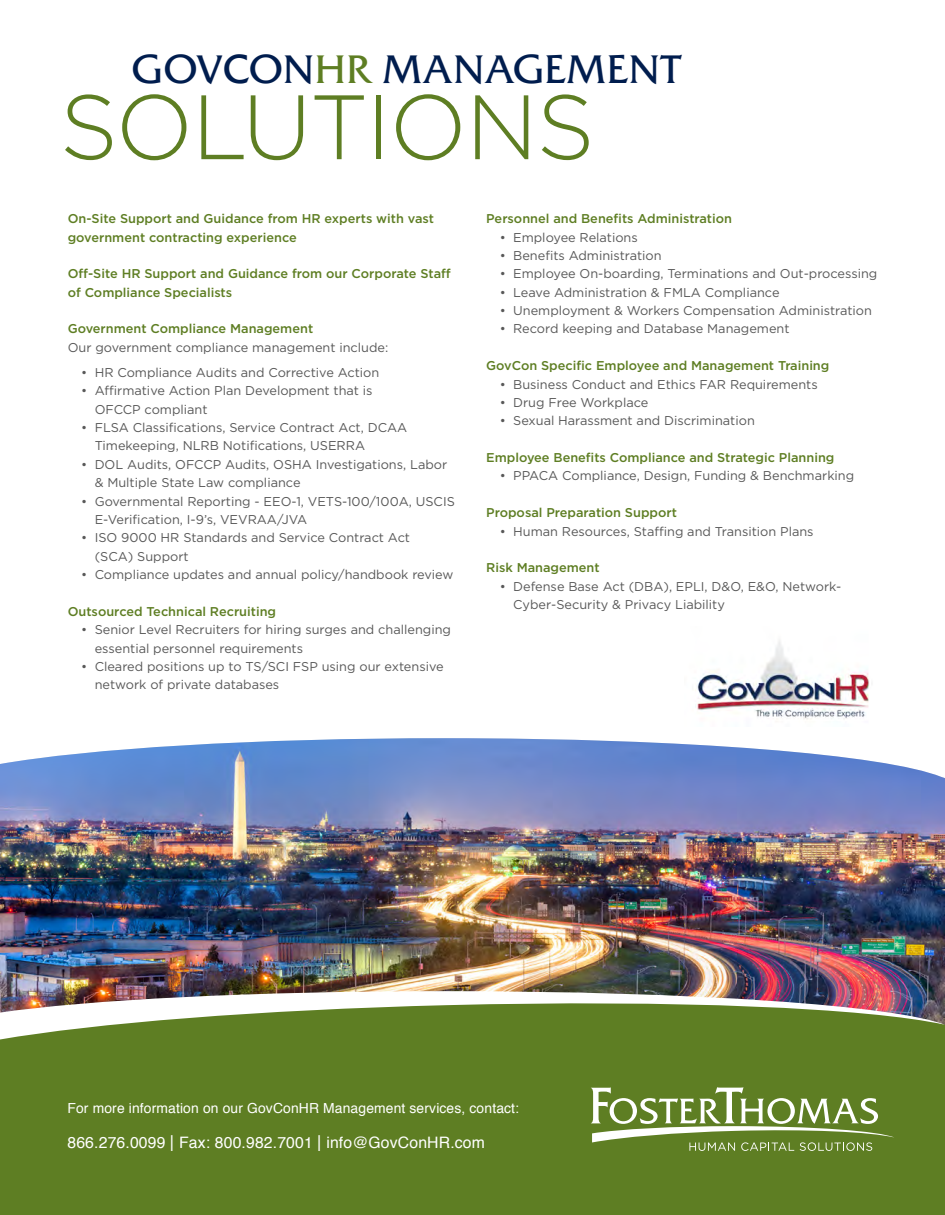
<style>
.page{position:relative;width:945px;height:1215px;background:#fff}
.page>*{position:absolute;margin:0;border:0;box-sizing:border-box;transform-origin:0 0}
.t1{font:300 91.2px "Gotham";letter-spacing:-.02em;color:#5e7e23}
.t2{font:40.05px "Fremont";color:#001d4e}
.t3{font:15.75px "Helvetica";letter-spacing:.01em;color:#fff}
.t4{font:13.8px "Helvetica";letter-spacing:.01em;color:#fff}
.t5{font:12.75px/18.3px "Gotham";color:#585858}
.t6{font:500 12.75px/18.3px "Gotham";color:#5e7e23}
.s1{color:#5e7e23}
.s2{font-size:22.05px}
</style>
<div class="page">
<img style="left:0;top:738px;width:945px;height:253px">
<div style="left:0;top:1039px;width:945px;height:176px;background:#5e7e23"></div>
<img style="left:0;top:991px;width:945px;height:48px">
<svg style="left:591px;top:1087px;width:303px;height:64px"></svg>
<img style="left:695px;top:640px;width:174px;height:80px">
<p class="t2" style="left:132px;top:45px;width:552px">GOVCON<span class="s1">HR</span> MANAGEMENT</p>
<p class="t1" style="left:60px;top:69px;width:537px">SOLUTIONS</p>
<p class="t6" style="left:68px;top:209px;width:368px">On-Site Support and Guidance from HR experts with vast government contracting experience</p>
<p class="t6" style="left:68px;top:264px;width:385px">Off-Site HR Support and Guidance from our Corporate Staff of Compliance Specialists</p>
<p class="t6" style="left:68px;top:320px;width:247px">Government Compliance Management</p>
<p class="t5" style="left:68px;top:338px;width:322px">Our government compliance management include:</p>
<p class="t5" style="left:81px;top:363px;width:300px">• HR Compliance Audits and Corrective Action</p>
<p class="t5" style="left:95px;top:381px;width:279px;text-indent:-14px">• Affirmative Action Plan Development that is<br>OFCCP compliant</p>
<p class="t5" style="left:95px;top:418px;width:314px;text-indent:-14px">• FLSA Classifications, Service Contract Act, DCAA<br>Timekeeping, NLRB Notifications, USERRA</p>
<p class="t5" style="left:95px;top:455px;width:354px;text-indent:-14px">• DOL Audits, OFCCP Audits, OSHA Investigations, Labor &amp; Multiple State Law compliance</p>
<p class="t5" style="left:95px;top:492px;width:362px;text-indent:-14px">• Governmental Reporting - EEO-1, VETS-100/100A, USCIS<br>E-Verification, I-9’s, VEVRAA/JVA</p>
<p class="t5" style="left:95px;top:528px;width:317px;text-indent:-14px">• ISO 9000 HR Standards and Service Contract Act (SCA) Support</p>
<p class="t5" style="left:81px;top:565px;width:374px">• Compliance updates and annual policy/handbook review</p>
<p class="t6" style="left:68px;top:602px;width:210px">Outsourced Technical Recruiting</p>
<p class="t5" style="left:95px;top:620px;width:358px;text-indent:-14px">• Senior Level Recruiters for hiring surges and challenging essential personnel requirements</p>
<p class="t5" style="left:95px;top:657px;width:351px;text-indent:-14px">• Cleared positions up to TS/SCI FSP using our extensive network of private databases</p>
<p class="t6" style="left:486px;top:209px;width:247px">Personnel and Benefits Administration</p>
<p class="t5" style="left:500px;top:228px;width:140px">• Employee Relations</p>
<p class="t5" style="left:500px;top:246px;width:164px">• Benefits Administration</p>
<p class="t5" style="left:500px;top:264px;width:379px">• Employee On-boarding, Terminations and Out-processing</p>
<p class="t5" style="left:500px;top:283px;width:281px">• Leave Administration &amp; FMLA Compliance</p>
<p class="t5" style="left:500px;top:301px;width:374px">• Unemployment &amp; Workers Compensation Administration</p>
<p class="t5" style="left:500px;top:319px;width:291px">• Record keeping and Database Management</p>
<p class="t6" style="left:486px;top:356px;width:345px">GovCon Specific Employee and Management Training</p>
<p class="t5" style="left:500px;top:375px;width:320px">• Business Conduct and Ethics FAR Requirements</p>
<p class="t5" style="left:500px;top:393px;width:150px">• Drug Free Workplace</p>
<p class="t5" style="left:500px;top:411px;width:257px">• Sexual Harassment and Discrimination</p>
<p class="t6" style="left:486px;top:448px;width:350px">Employee Benefits Compliance and Strategic Planning</p>
<p class="t5" style="left:500px;top:466px;width:356px">• PPACA Compliance, Design, Funding &amp; Benchmarking</p>
<p class="t6" style="left:486px;top:503px;width:192px">Proposal Preparation Support</p>
<p class="t5" style="left:500px;top:522px;width:315px">• Human Resources, Staffing and Transition Plans</p>
<p class="t6" style="left:486px;top:558px;width:115px">Risk Management</p>
<p class="t5" style="left:513px;top:577px;width:330px;text-indent:-14px">• Defense Base Act (DBA), EPLI, D&amp;O, E&amp;O, Network-<br>Cyber-Security &amp; Privacy Liability</p>
<p class="t4" style="left:68px;top:1098px;width:453px">For more information on our GovConHR Management services, contact:</p>
<p class="t3" style="left:68px;top:1130px;width:419px">866.276.0099 <span class="s2">|</span> Fax: 800.982.7001 <span class="s2">|</span> info@GovConHR.com</p>
</div>
